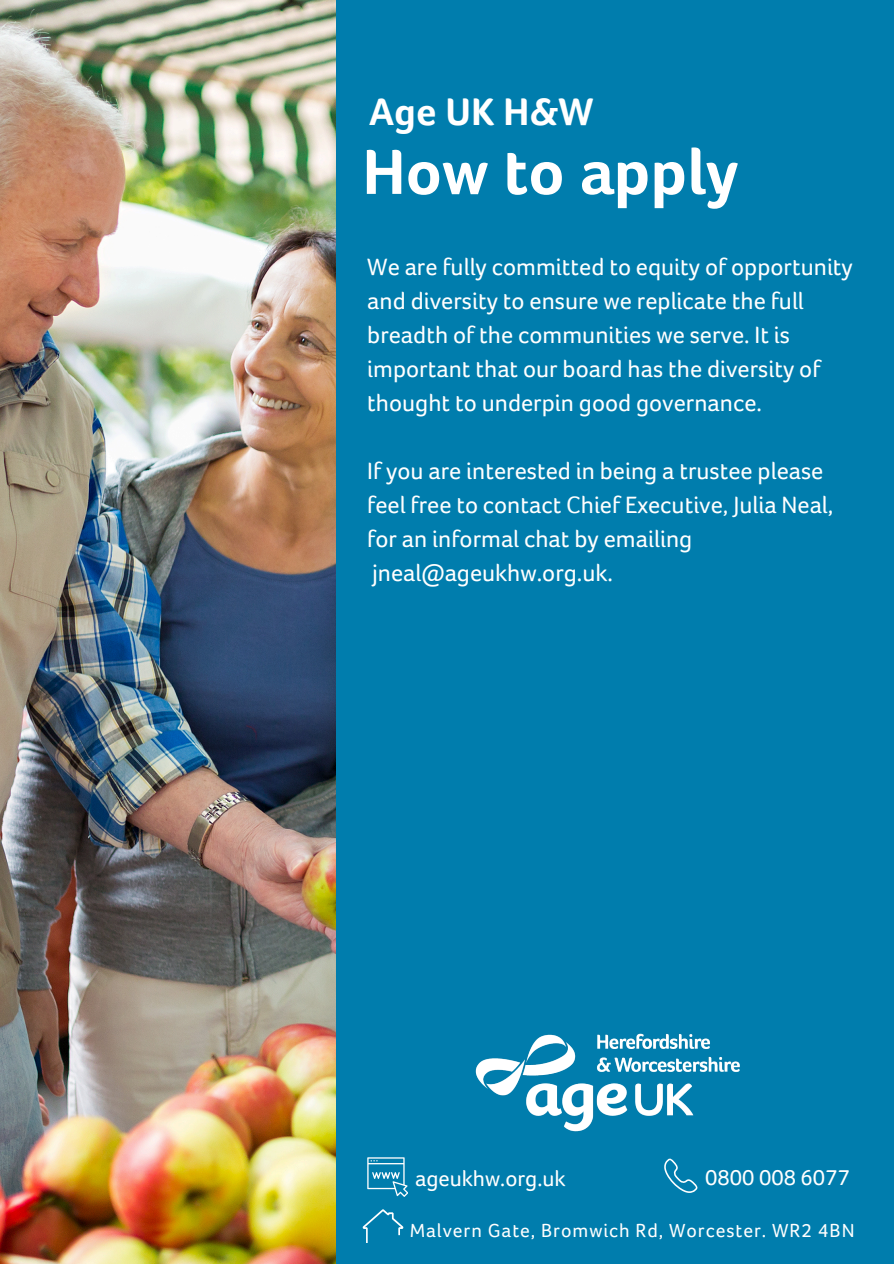
<style>
.page{position:relative;width:894px;height:1264px;background:#fff}
.page>*{position:absolute;margin:0;border:0;box-sizing:border-box;transform-origin:0 0}
.t1{font:700 65.4px "Foco Age UK";color:#fff}
.t2{font:700 39.6px "Foco Age UK";color:#fff}
.t3{font:24.3px/34px "Foco Age UK";color:#fff}
.t4{font:22.5px "Foco Age UK";color:#fff}
.t5{font:19.5px "Foco Age UK";letter-spacing:.05em;color:#fff}
</style>
<div class="page">
<div style="left:0;top:0;width:893px;height:1263px;background:#007dad"></div>
<img style="left:0;top:0;width:336px;height:1263px">
<img style="left:475px;top:1033px;width:265px;height:99px">
<svg style="left:367px;top:1157px;width:40px;height:39px"></svg>
<svg style="left:664px;top:1158px;width:34px;height:34px"></svg>
<svg style="left:362px;top:1209px;width:41px;height:33px"></svg>
<h3 class="t2" style="left:369px;top:90px;width:226px">Age UK H&amp;W</h3>
<p class="t1" style="left:362px;top:136px;width:377px">How to apply</p>
<p class="t3" style="left:367px;top:250px;width:487px">We are fully committed to equity of opportunity and diversity to ensure we replicate the full breadth of the communities we serve. It is important that our board has the diversity of thought to underpin good governance.</p>
<p class="t3" style="left:367px;top:454px;width:467px">If you are interested in being a trustee please feel free to contact Chief Executive, Julia Neal, for an informal chat by emailing jneal@ageukhw.org.uk.</p>
<h1 class="t4" style="left:415px;top:1166px;width:152px">ageukhw.org.uk</h1>
<h3 class="t4" style="left:704px;top:1165px;width:146px">0800 008 6077</h3>
<h3 class="t5" style="left:409px;top:1220px;width:446px">Malvern Gate, Bromwich Rd, Worcester. WR2 4BN</h3>
</div>
